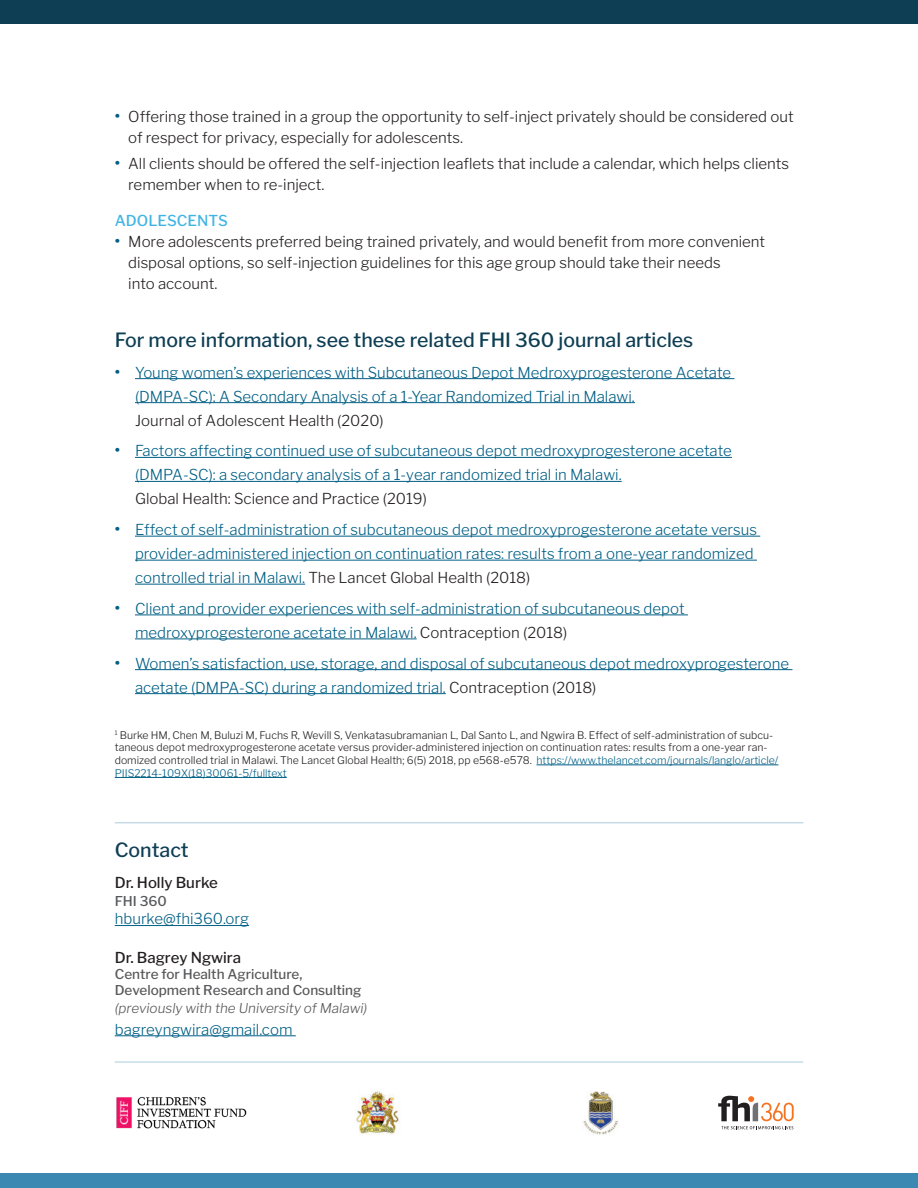
<style>
.page{position:relative;width:918px;height:1188px;background:#fff}
.page>*{position:absolute;margin:0;border:0;box-sizing:border-box;transform-origin:0 0}
.t1{font:500 19.5px "Libre Franklin";color:#0e3e54}
.t2{font:300 15px/24px "Libre Franklin";color:#005f85}
.t3{font:300 15px/21px "Libre Franklin";color:#231f20}
.t4{font:500 15px "Libre Franklin";color:#231f20}
.t5{font:500 15px "Libre Franklin";color:#42b4e4}
.t6{font:500 13.5px/16.2px "Libre Franklin";color:#57585a}
.t7{font:italic 300 13.5px "Libre Franklin";color:#57585a}
.t8{font:300 10.5px/12.6px "Libre Franklin";color:#231f20}
.s1{font-weight:600;font-size:16.5px;color:#005f85}
.s2{font-weight:600;font-size:16.5px}
.s3{color:#231f20}
.s4{color:#005f85}
</style>
<div class="page">
<hr style="left:135px;top:378px;width:600px;height:1px;background:#005f85">
<hr style="left:135px;top:402px;width:500px;height:1px;background:#005f85">
<hr style="left:135px;top:457px;width:597px;height:1px;background:#005f85">
<hr style="left:135px;top:481px;width:487px;height:1px;background:#005f85">
<hr style="left:135px;top:536px;width:625px;height:1px;background:#005f85">
<hr style="left:135px;top:560px;width:622px;height:1px;background:#005f85">
<hr style="left:135px;top:584px;width:170px;height:1px;background:#005f85">
<hr style="left:135px;top:615px;width:553px;height:1px;background:#005f85">
<hr style="left:135px;top:639px;width:282px;height:1px;background:#005f85">
<hr style="left:135px;top:669px;width:658px;height:1px;background:#005f85">
<hr style="left:135px;top:693px;width:311px;height:1px;background:#005f85">
<hr style="left:537px;top:765px;width:241px;height:1px;background:#005f85">
<hr style="left:115px;top:777px;width:172px;height:1px;background:#005f85">
<hr style="left:115px;top:822px;width:688px;height:1px;background:#acccdc">
<hr style="left:115px;top:925px;width:134px;height:1px;background:#005f85">
<hr style="left:115px;top:1062px;width:688px;height:1px;background:#acccdc">
<hr style="left:115px;top:1035px;width:181px;height:1px;background:#005f85">
<div style="left:0;top:0;width:918px;height:24px;background:#0e3e54"></div>
<div style="left:0;top:1174px;width:918px;height:14px;background:#3b88b2"></div>
<img style="left:583px;top:1091px;width:35px;height:44px">
<img style="left:355px;top:1091px;width:45px;height:44px">
<img style="left:116px;top:1097px;width:131px;height:32px">
<svg style="left:718px;top:1096px;width:76px;height:33px"></svg>
<p class="t3" style="left:128px;top:107px;width:667px;text-indent:-14px"><span class="s1">•</span> Offering those trained in a group the opportunity to self-inject privately should be considered out of respect for privacy, especially for adolescents.</p>
<p class="t3" style="left:128px;top:153px;width:662px;text-indent:-14px"><span class="s1">•</span> All clients should be offered the self-injection leaflets that include a calendar, which helps clients remember when to re-inject.</p>
<h2 class="t5" style="left:115px;top:212px;width:115px">ADOLESCENTS</h2>
<p class="t3" style="left:128px;top:231px;width:639px;text-indent:-14px"><span class="s1">•</span> More adolescents preferred being trained privately, and would benefit from more convenient disposal options, so self-injection guidelines for this age group should take their needs<br>into account.</p>
<h1 class="t1" style="left:115px;top:328px;width:580px">For more information, see these related FHI 360 journal articles</h1>
<p class="t2" style="left:135px;top:360px;width:598px;text-indent:-20px"><span class="s2">•</span> Young women’s experiences with Subcutaneous Depot Medroxyprogesterone Acetate (DMPA-SC): A Secondary Analysis of a 1-Year Randomized Trial in Malawi.<br><span class="s3">Journal of Adolescent Health (2020)</span></p>
<p class="t2" style="left:135px;top:439px;width:598px;text-indent:-20px"><span class="s2">•</span> Factors affecting continued use of subcutaneous depot medroxyprogesterone acetate (DMPA-SC): a secondary analysis of a 1-year randomized trial in Malawi.<br><span class="s3">Global Health: Science and Practice (2019)</span></p>
<p class="t2" style="left:135px;top:518px;width:624px;text-indent:-20px"><span class="s2">•</span> Effect of self-administration of subcutaneous depot medroxyprogesterone acetate versus provider-administered injection on continuation rates: results from a one-year randomized controlled trial in Malawi. <span class="s3">The Lancet Global Health (2018)</span></p>
<p class="t2" style="left:135px;top:596px;width:551px;text-indent:-20px"><span class="s2">•</span> Client and provider experiences with self-administration of subcutaneous depot medroxyprogesterone acetate in Malawi. <span class="s3">Contraception (2018)</span></p>
<p class="t2" style="left:135px;top:651px;width:656px;text-indent:-20px"><span class="s2">•</span> Women’s satisfaction, use, storage, and disposal of subcutaneous depot medroxyprogesterone acetate (DMPA-SC) during a randomized trial. <span class="s3">Contraception (2018)</span></p>
<p class="t8" style="left:115px;top:729px;width:665px"><sup>1</sup> Burke HM, Chen M, Buluzi M, Fuchs R, Wevill S, Venkatasubramanian L, Dal Santo L, and Ngwira B. Effect of self-administration of subcu&shy;taneous depot medroxyprogesterone acetate versus provider-administered injection on continuation rates: results from a one-year ran&shy;domized controlled trial in Malawi. The Lancet Global Health; 6(5) 2018, pp e568-e578. <span class="s4">https://www.thelancet.com/journals/langlo/article/ PIIS2214-109X(18)30061-5/fulltext</span></p>
<h1 class="t1" style="left:115px;top:838px;width:76px">Contact</h1>
<p class="t4" style="left:115px;top:874px;width:105px">Dr. Holly Burke</p>
<p class="t6" style="left:115px;top:893px;width:54px">FHI 360</p>
<p class="t2" style="left:115px;top:907px;width:136px">hburke@fhi360.org</p>
<p class="t4" style="left:115px;top:948px;width:128px">Dr. Bagrey Ngwira</p>
<p class="t6" style="left:115px;top:966px;width:248px">Centre for Health Agriculture,<br>Development Research and Consulting</p>
<p class="t7" style="left:115px;top:1000px;width:254px">(previously with the University of Malawi)</p>
<p class="t2" style="left:115px;top:1017px;width:179px">bagreyngwira@gmail.com</p>
</div>
